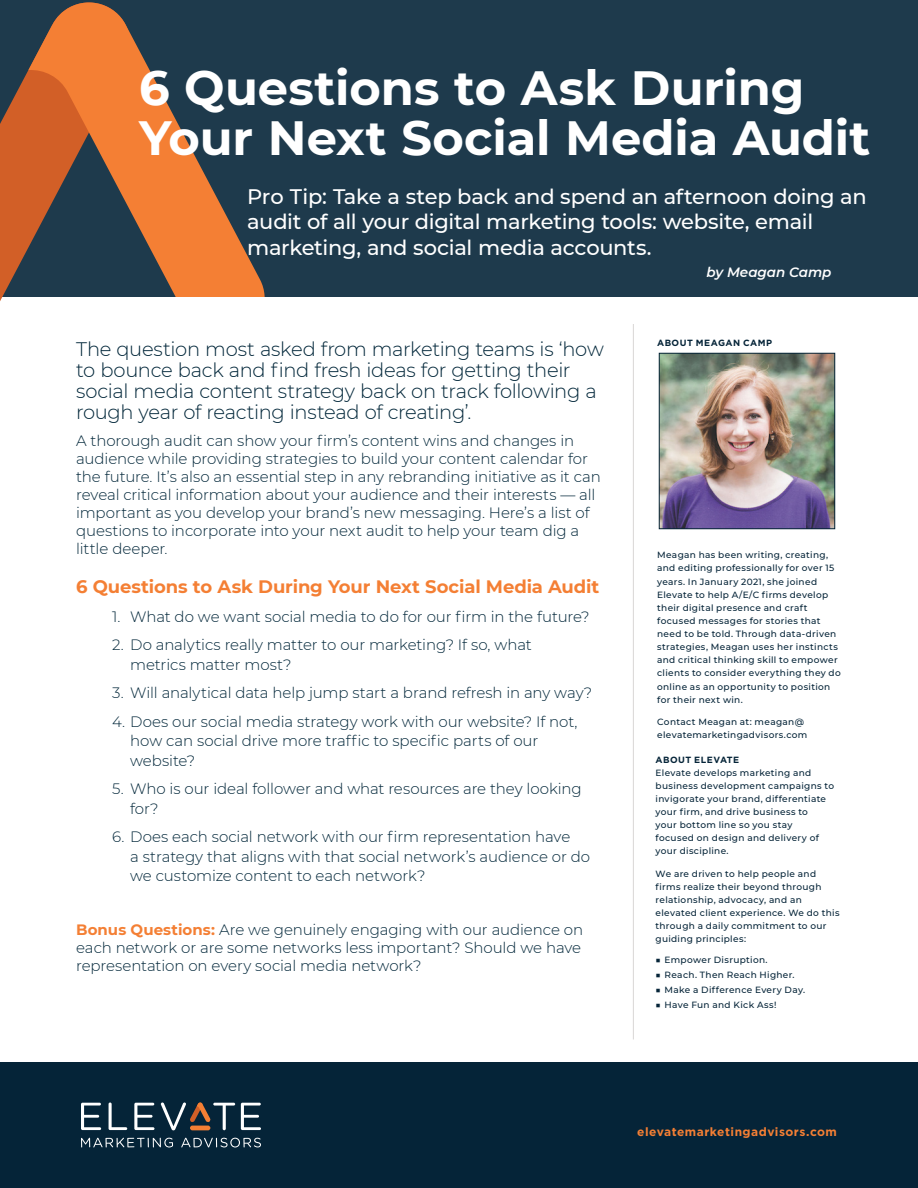
<style>
.page{position:relative;width:918px;height:1188px;background:#fff}
.page>*{position:absolute;margin:0;border:0;box-sizing:border-box;transform-origin:0 0}
.t1{font:700 48px/49.5px "Montserrat";color:#fff}
.t2{font:500 21px/25.2px "Montserrat";letter-spacing:-.015em;color:#fff}
.t3{font:300 19.5px/21px "Montserrat";letter-spacing:-.015em;color:#012639}
.t4{font:700 18px "Montserrat";letter-spacing:-.005em;color:#f47f34}
.t5{font:300 15px/18px "Montserrat";letter-spacing:-.005em;color:#012639}
.t6{font:italic 600 13.5px "Montserrat";color:#fff}
.t7{font:700 12px "Gotham";letter-spacing:.04em;color:#f47f34}
.t8{font:500 9px/13.2px "Montserrat";letter-spacing:.035em;color:#052438}
.t9{font:700 9px "Gotham";letter-spacing:.05em;color:#052438}
.s1{font-weight:700;color:#f47f34}
.s2{font-family:"Gotham";font-weight:700}
</style>
<div class="page">
<div style="left:0;top:0;width:918px;height:297px;background:#1e3a4c"></div>
<hr style="left:633px;top:324px;width:1px;height:716px;background:#d9d7d5">
<div style="left:0;top:1062px;width:918px;height:126px;background:#052438"></div>
<svg style="left:0;top:71px;width:28px;height:230px;fill:#d25f27"></svg>
<svg style="left:28px;top:2px;width:237px;height:295px"></svg>
<svg style="left:81px;top:1103px;width:20px;height:27px"></svg>
<svg style="left:109px;top:1103px;width:18px;height:27px"></svg>
<svg style="left:134px;top:1103px;width:20px;height:27px"></svg>
<svg style="left:241px;top:1103px;width:20px;height:27px"></svg>
<svg style="left:81px;top:1138px;width:92px;height:10px"></svg>
<svg style="left:181px;top:1138px;width:80px;height:10px"></svg>
<svg style="left:161px;top:1102px;width:74px;height:28px"></svg>
<img style="left:661px;top:355px;width:172px;height:172px">
<div style="left:659px;top:353px;width:176px;height:176px;border:1px solid #052437"></div>
<p class="t1" style="left:139px;top:61px;width:733px">6 Questions to Ask During<br>Your Next Social Media Audit</p>
<p class="t2" style="left:247px;top:183px;width:621px">Pro Tip: Take a step back and spend an afternoon doing an audit of all your digital marketing tools: website, email marketing, and social media accounts.</p>
<p class="t6" style="left:706px;top:263px;width:126px">by Meagan Camp</p>
<p class="t3" style="left:76px;top:338px;width:529px">The question most asked from marketing teams is ‘how to bounce back and find fresh ideas for getting their social media content strategy back on track following a rough year of reacting instead of creating’.</p>
<p class="t5" style="left:76px;top:432px;width:526px">A thorough audit can show your firm’s content wins and changes in audience while providing strategies to build your content calendar for the future. It’s also an essential step in any rebranding initiative as it can reveal critical information about your audience and their interests — all important as you develop your brand’s new messaging. Here’s a list of questions to incorporate into your next audit to help your team dig a little deeper.</p>
<p class="t4" style="left:76px;top:574px;width:525px">6 Questions to Ask During Your Next Social Media Audit</p>
<p class="t5" style="left:112px;top:607px;width:479px">1. What do we want social media to do for our firm in the future?</p>
<p class="t5" style="left:130px;top:635px;width:403px;line-height:19.5px;text-indent:-18px">2. Do analytics really matter to our marketing? If so, what metrics matter most?</p>
<p class="t5" style="left:112px;top:684px;width:482px">3. Will analytical data help jump start a brand refresh in any way?</p>
<p class="t5" style="left:130px;top:711px;width:449px;line-height:19.5px;text-indent:-18px">4. Does our social media strategy work with our website? If not, how can social drive more traffic to specific parts of our website?</p>
<p class="t5" style="left:130px;top:779px;width:453px;line-height:19.5px;text-indent:-18px">5. Who is our ideal follower and what resources are they looking for?</p>
<p class="t5" style="left:130px;top:827px;width:462px;line-height:19.5px;text-indent:-18px">6. Does each social network with our firm representation have<br>a strategy that aligns with that social network’s audience or do we customize content to each network?</p>
<p class="t5" style="left:76px;top:921px;width:509px"><span class="s1">Bonus Questions:</span> Are we genuinely engaging with our audience on each network or are some networks less important? Should we have representation on every social media network?</p>
<p class="t9" style="left:657px;top:338px;width:116px">ABOUT MEAGAN CAMP</p>
<p class="t8" style="left:657px;top:548px;width:185px">Meagan has been writing, creating, and editing professionally for over 15 years. In January 2021, she joined Elevate to help A/E/C firms develop their digital presence and craft focused messages for stories that need to be told. Through data-driven strategies, Meagan uses her instincts and critical thinking skill to empower clients to consider everything they do online as an opportunity to position for their next win.</p>
<p class="t8" style="left:657px;top:715px;width:152px">Contact Meagan at: meagan@ elevatemarketingadvisors.com</p>
<p class="t8" style="left:656px;top:752px;width:180px"><span class="s2">ABOUT ELEVATE<br></span>Elevate develops marketing and business development campaigns to invigorate your brand, differentiate your firm, and drive business to<br>your bottom line so you stay<br>focused on design and delivery of your discipline.</p>
<p class="t8" style="left:656px;top:866px;width:186px">We are driven to help people and firms realize their beyond through relationship, advocacy, and an elevated client experience. We do this through a daily commitment to our guiding principles:</p>
<p class="t8" style="left:656px;top:953px;width:114px">■ Empower Disruption.</p>
<p class="t8" style="left:656px;top:968px;width:140px">■ Reach. Then Reach Higher.</p>
<p class="t8" style="left:656px;top:983px;width:151px">■ Make a Difference Every Day.</p>
<p class="t8" style="left:656px;top:998px;width:123px">■ Have Fun and Kick Ass!</p>
<p class="t7" style="left:637px;top:1125px;width:201px">elevatemarketingadvisors.com</p>
</div>
